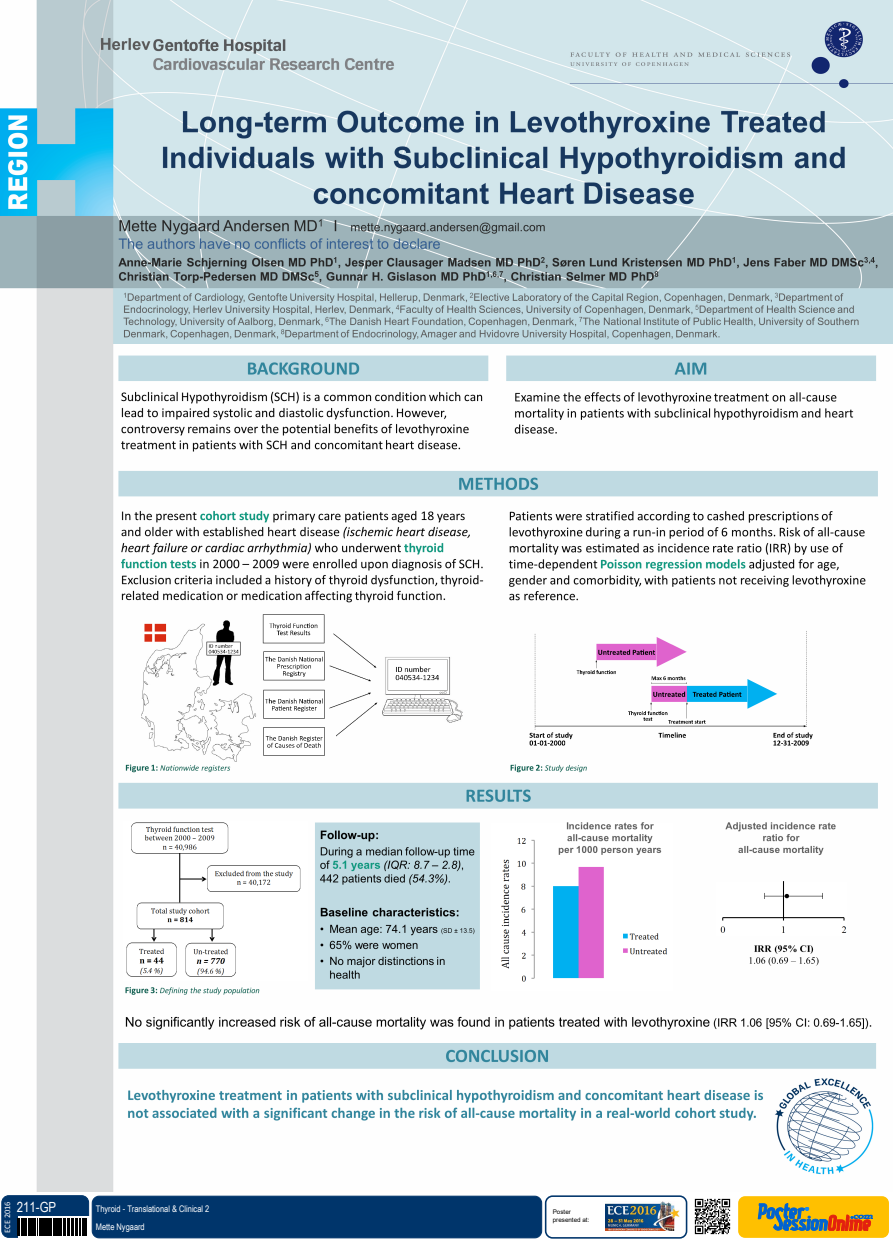
<style>
.page{position:relative;width:893px;height:1241px;background:#fff}
.page>*{position:absolute;margin:0;border:0;box-sizing:border-box;transform-origin:0 0}
.t1{font:14px "Arial Narrow";color:#fff}
.t2{font:9.1px "Arial Narrow";color:#fff}
.t3{font:8.4px "Calibri";color:#fff}
.t4{font:6.3px/7.6px "Arial";color:#000}
</style>
<div class="page">
<div style="left:1px;top:1195px;width:88px;height:42px;background:#00356b;border:1px solid #00356b;border-radius:7px"></div>
<div style="left:738px;top:1195px;width:151px;height:42px;background:#ffc000;border-radius:7px"></div>
<div style="left:92px;top:1195px;width:450px;height:42px;background:#00356b;border:1px solid #00356b;border-radius:7px"></div>
<div style="left:545px;top:1195px;width:142px;height:43px;border:2px solid #00356b;border-radius:7px"></div>
<div style="left:18px;top:1216px;width:71px;height:24px;background:linear-gradient(to right,#fff,#fff)"></div>
<svg style="left:758px;top:1203px;width:114px;height:27px"></svg>
<img style="left:694px;top:1198px;width:37px;height:37px">
<img style="left:605px;top:1201px;width:74px;height:29px">
<svg style="left:17px;top:1217px;width:70px;height:18px"></svg>
<img style="left:0;top:0;width:893px;height:1191px">
<p class="t3" style="left:2px;top:1232px;width:33px;rotate:-90deg">ECE 2016</p>
<h1 class="t1" style="left:17px;top:1196px;width:41px">211-GP</h1>
<p class="t2" style="left:96px;top:1201px;width:115px">Thyroid - Translational &amp; Clinical 2</p>
<p class="t2" style="left:96px;top:1220px;width:50px">Mette Nygaard</p>
<p class="t4" style="left:553px;top:1208px;width:38px">Poster presented at:</p>
</div>
